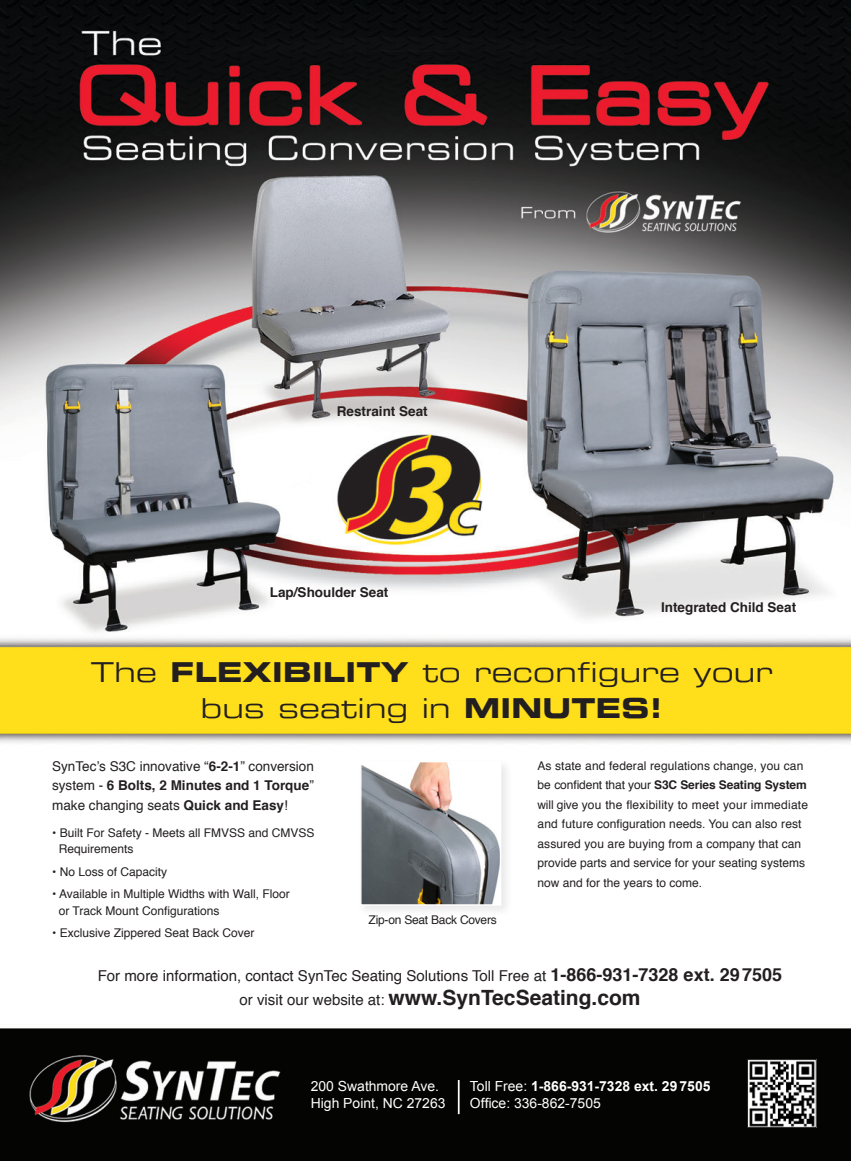
<style>
.page{position:relative;width:851px;height:1161px;background:#fff}
.page>*{position:absolute;margin:0;border:0;box-sizing:border-box;transform-origin:0 0}
.t1{font:27px/36px "Eurostile Extended Two";letter-spacing:.01em;color:#231f20;text-align:center}
.t2{font:700 21px "Helvetica";color:#231f20}
.t3{font:15px "Helvetica";color:#231f20}
.t4{font:13.95px "Arial";color:#fff}
.t5{font:700 13.95px "Arial";color:#fff}
.t6{font:13.5px/19.5px "Helvetica";color:#231f20;text-align:justify}
.t7{font:700 13.5px "Helvetica";color:#231f20}
.t8{font:12px/19.5px "Helvetica";color:#231f20}
.t9{font:12px "Helvetica";letter-spacing:-.02em;color:#231f20}
.s1{font-family:"Eurostile Bold Extended Two"}
.s2{font-weight:700}
.s3{font-weight:700;font-size:18px}
.s4{font-weight:400;font-size:15px}
.s5{font-weight:400}
</style>
<div class="page">
<img style="left:0;top:0;width:850px;height:1161px">
<hr style="left:458px;top:1080px;width:1px;height:34px;background:#fff">
<img style="left:749px;top:1061px;width:65px;height:65px">
<div style="left:747px;top:1059px;width:69px;height:69px;border:1px solid #231f20"></div>
<div style="left:357px;top:758px;width:156px;height:160px;background:#231f20;opacity:.1"></div>
<img style="left:362px;top:763px;width:137px;height:141px">
<div style="left:360px;top:761px;width:141px;height:145px;border:1px solid #fff"></div>
<p class="t7" style="left:337px;top:401px;width:92px">Restraint Seat</p>
<p class="t7" style="left:270px;top:581px;width:120px">Lap/Shoulder Seat</p>
<p class="t7" style="left:661px;top:597px;width:137px">Integrated Child Seat</p>
<p class="t1" style="left:91px;top:654px;width:683px">The <span class="s1">FLEXIBILITY</span> to reconfigure your bus seating in <span class="s1">MINUTES!</span></p>
<p class="t6" style="left:52px;top:757px;width:263px">SynTec’s S3C innovative “<span class="s2">6-2-1</span>” conversion system - <span class="s2">6 Bolts, 2 Minutes and 1 Torque</span>” make changing seats <span class="s2">Quick and Easy</span>!</p>
<p class="t8" style="left:52px;top:823px;width:264px">• Built For Safety - Meets all FMVSS and CMVSS</p>
<p class="t8" style="left:59px;top:840px;width:76px">Requirements</p>
<p class="t8" style="left:52px;top:862px;width:116px">• No Loss of Capacity</p>
<p class="t8" style="left:52px;top:885px;width:239px">• Available in Multiple Widths with Wall, Floor</p>
<p class="t8" style="left:59px;top:901px;width:162px">or Track Mount Configurations</p>
<p class="t8" style="left:52px;top:924px;width:204px">• Exclusive Zippered Seat Back Cover</p>
<p class="t9" style="left:368px;top:910px;width:130px">Zip-on Seat Back Covers</p>
<p class="t8" style="left:537px;top:756px;width:272px">As state and federal regulations change, you can be confident that your <span class="s2">S3C Series Seating System </span>will give you the flexibility to meet your immediate and future configuration needs. You can also rest assured you are buying from a company that can provide parts and service for your seating systems now and for the years to come.</p>
<p class="t3" style="left:98px;top:964px;width:686px">For more information, contact SynTec Seating Solutions Toll Free at <span class="s3">1-866-931-7328 ext. 29 7505</span></p>
<p class="t2" style="left:239px;top:980px;width:402px"><span class="s4">or visit our website at:</span> www.SynTecSeating.com</p>
<p class="t4" style="left:311px;top:1077px;width:130px">200 Swathmore Ave.</p>
<p class="t4" style="left:311px;top:1094px;width:136px">High Point, NC 27263</p>
<p class="t5" style="left:470px;top:1077px;width:242px"><span class="s5">Toll Free:</span> 1-866-931-7328 ext. 29 7505</p>
<p class="t4" style="left:470px;top:1094px;width:132px">Office: 336-862-7505</p>
</div>
